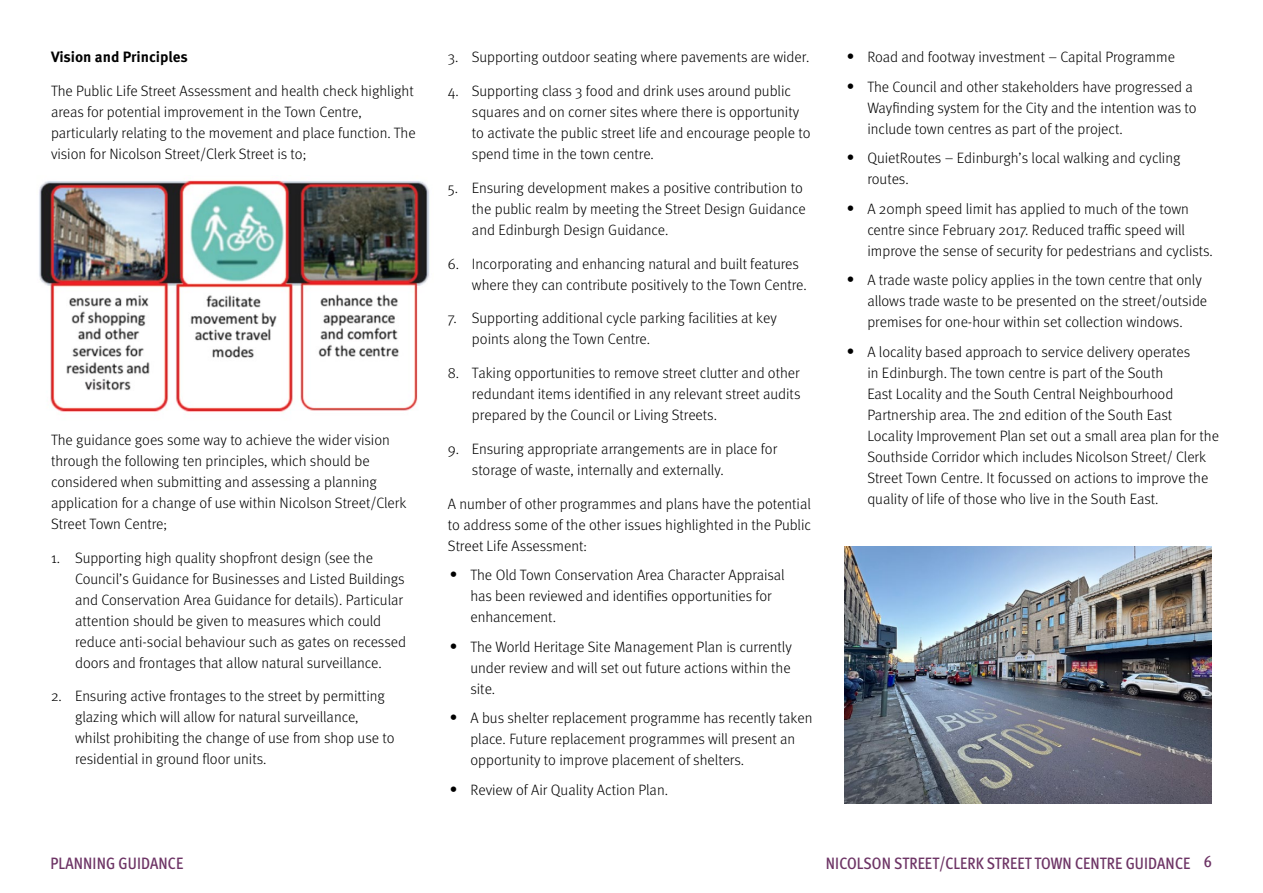
<style>
.page{position:relative;width:1263px;height:893px;background:#fff}
.page>*{position:absolute;margin:0;border:0;box-sizing:border-box;transform-origin:0 0}
.t1{font:500 condensed 16.5px "Meta Pro";letter-spacing:.01em;color:#6d3465}
.t2{font:300 15px/21px "Meta Pro";color:#000}
.t3{font:700 15px "Meta Pro";color:#000}
.s1{font-family:"Arial";font-weight:900;font-size:16.5px}
</style>
<div class="page">
<img style="left:39px;top:180px;width:390px;height:232px">
<img style="left:845px;top:546px;width:367px;height:257px">
<h4 class="t3" style="left:51px;top:45px;width:138px">Vision and Principles</h4>
<p class="t2" style="left:51px;top:80px;width:366px">The Public Life Street Assessment and health check highlight areas for potential improvement in the Town Centre, particularly relating to the movement and place function. The vision for Nicolson Street/Clerk Street is to;</p>
<p class="t2" style="left:51px;top:428px;width:357px">The guidance goes some way to achieve the wider vision through the following ten principles, which should be considered when submitting and assessing a planning application for a change of use within Nicolson Street/Clerk Street Town Centre;</p>
<p class="t2" style="left:75px;top:546px;width:333px;text-indent:-24px">1. Supporting high quality shopfront design (see the Council’s Guidance for Businesses and Listed Buildings and Conservation Area Guidance for details). Particular attention should be given to measures which could reduce anti-social behaviour such as gates on recessed doors and frontages that allow natural surveillance.</p>
<p class="t2" style="left:75px;top:685px;width:321px;text-indent:-24px">2. Ensuring active frontages to the street by permitting glazing which will allow for natural surveillance, whilst prohibiting the change of use from shop use to residential in ground floor units.</p>
<p class="t2" style="left:448px;top:46px;width:363px">3. Supporting outdoor seating where pavements are wider.</p>
<p class="t2" style="left:472px;top:80px;width:340px;text-indent:-24px">4. Supporting class 3 food and drink uses around public squares and on corner sites where there is opportunity to activate the public street life and encourage people to spend time in the town centre.</p>
<p class="t2" style="left:472px;top:176px;width:335px;text-indent:-24px">5. Ensuring development makes a positive contribution to the public realm by meeting the Street Design Guidance and Edinburgh Design Guidance.</p>
<p class="t2" style="left:472px;top:252px;width:336px;text-indent:-24px">6. Incorporating and enhancing natural and built features where they can contribute positively to the Town Centre.</p>
<p class="t2" style="left:472px;top:307px;width:306px;text-indent:-24px">7. Supporting additional cycle parking facilities at key points along the Town Centre.</p>
<p class="t2" style="left:472px;top:362px;width:330px;text-align:justify;text-indent:-24px">8. Taking opportunities to remove street clutter and other redundant items identifed in any relevant street audits prepared by the Council or Living Streets.</p>
<p class="t2" style="left:472px;top:437px;width:307px;text-indent:-24px">9. Ensuring appropriate arrangements are in place for storage of waste, internally and externally.</p>
<p class="t2" style="left:448px;top:492px;width:365px;text-align:justify">A number of other programmes and plans have the potential to address some of the other issues highlighted in the Public Street Life Assessment:</p>
<p class="t2" style="left:470px;top:564px;width:316px;text-indent:-21px"><span class="s1">•</span> The Old Town Conservation Area Character Appraisal has been reviewed and identifes opportunities for enhancement.</p>
<p class="t2" style="left:470px;top:635px;width:323px;text-align:justify;text-indent:-21px"><span class="s1">•</span> The World Heritage Site Management Plan is currently under review and will set out future actions within the site.</p>
<p class="t2" style="left:470px;top:707px;width:343px;text-indent:-21px"><span class="s1">•</span> A bus shelter replacement programme has recently taken place. Future replacement programmes will present an opportunity to improve placement of shelters.</p>
<p class="t2" style="left:449px;top:778px;width:220px"><span class="s1">•</span> Review of Air Quality Action Plan.</p>
<p class="t2" style="left:846px;top:46px;width:330px"><span class="s1">•</span> Road and footway investment – Capital Programme</p>
<p class="t2" style="left:867px;top:75px;width:331px;text-indent:-21px"><span class="s1">•</span> The Council and other stakeholders have progressed a<br>Wayfnding system for the City and the intention was to include town centres as part of the project.</p>
<p class="t2" style="left:867px;top:147px;width:315px;text-indent:-21px"><span class="s1">•</span> QuietRoutes – Edinburgh’s local walking and cycling routes.</p>
<p class="t2" style="left:867px;top:197px;width:347px;text-indent:-21px"><span class="s1">•</span> A 20mph speed limit has applied to much of the town centre since February 2017. Reduced trafc speed will improve the sense of security for pedestrians and cyclists.</p>
<p class="t2" style="left:867px;top:269px;width:341px;text-indent:-21px"><span class="s1">•</span> A trade waste policy applies in the town centre that only allows trade waste to be presented on the street/outside premises for one-hour within set collection windows.</p>
<p class="t2" style="left:867px;top:340px;width:353px;text-indent:-21px"><span class="s1">•</span> A locality based approach to service delivery operates<br>in Edinburgh. The town centre is part of the South<br>East Locality and the South Central Neighbourhood Partnership area. The 2nd edition of the South East Locality Improvement Plan set out a small area plan for the Southside Corridor which includes Nicolson Street/ Clerk Street Town Centre. It focussed on actions to improve the quality of life of those who live in the South East.</p>
<p class="t1" style="left:50px;top:850px;width:134px">PLANNING GUIDANCE</p>
<p class="t1" style="left:826px;top:850px;width:388px">NICOLSON STREET/CLERK STREET TOWN CENTRE GUIDANCE 6</p>
</div>
